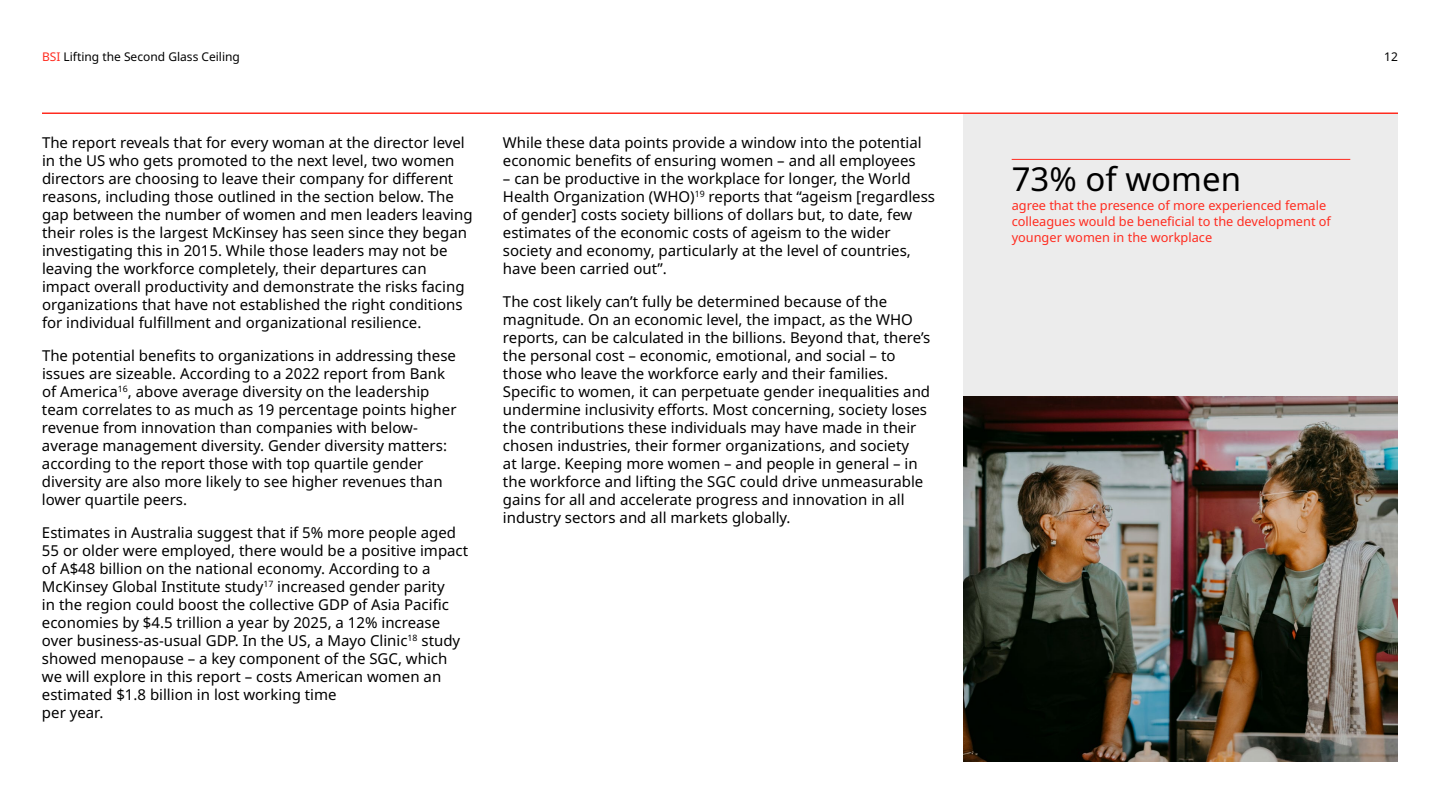
<style>
.page{position:relative;width:1440px;height:810px;background:#fff}
.page>*{position:absolute;margin:0;border:0;box-sizing:border-box;transform-origin:0 0}
.t1{font:33px "Noto Sans";color:#000}
.t2{font:15px/18px "Noto Sans";color:#000}
.t3{font:12.75px/15.8px "Noto Sans";color:#ff2b1f}
.t4{font:12px "Noto Sans";color:#000}
.s1{color:#ff2b1f}
</style>
<div class="page">
<div style="left:964px;top:114px;width:434px;height:483px;background:#ececec"></div>
<img style="left:964px;top:396px;width:434px;height:366px">
<hr style="left:1012px;top:159px;width:338px;height:1px;background:#ff2b1f">
<hr style="left:42px;top:113px;width:1356px;height:1px;background:#ff2b1f">
<p class="t4" style="left:42px;top:49px;width:199px"><span class="s1">BSI</span> Lifting the Second Glass Ceiling</p>
<p class="t4" style="left:1384px;top:49px;width:15px">12</p>
<p class="t2" style="left:42px;top:134px;width:432px">The report reveals that for every woman at the director level in the US who gets promoted to the next level, two women directors are choosing to leave their company for different reasons, including those outlined in the section below. The gap between the number of women and men leaders leaving their roles is the largest McKinsey has seen since they began investigating this in 2015. While those leaders may not be leaving the workforce completely, their departures can impact overall productivity and demonstrate the risks facing organizations that have not established the right conditions for individual fulfillment and organizational resilience.</p>
<p class="t2" style="left:42px;top:347px;width:416px">The potential benefits to organizations in addressing these issues are sizeable. According to a 2022 report from Bank of America<sup>16</sup>, above average diversity on the leadership team correlates to as much as 19 percentage points higher revenue from innovation than companies with below&shy;average management diversity. Gender diversity matters: according to the report those with top quartile gender diversity are also more likely to see higher revenues than lower quartile peers.</p>
<p class="t2" style="left:42px;top:524px;width:428px">Estimates in Australia suggest that if 5% more people aged 55 or older were employed, there would be a positive impact of A$48 billion on the national economy. According to a McKinsey Global Institute study<sup>17</sup> increased gender parity<br>in the region could boost the collective GDP of Asia Pacific economies by $4.5 trillion a year by 2025, a 12% increase over business-as-usual GDP. In the US, a Mayo Clinic<sup>18</sup> study showed menopause – a key component of the SGC, which we will explore in this report – costs American women an estimated $1.8 billion in lost working time<br>per year.</p>
<p class="t2" style="left:503px;top:134px;width:420px">While these data points provide a window into the potential economic benefits of ensuring women – and all employees</p>
<p class="t2" style="left:503px;top:170px;width:434px">– can be productive in the workplace for longer, the World Health Organization (WHO)<sup>19</sup> reports that “ageism [regardless of gender] costs society billions of dollars but, to date, few estimates of the economic costs of ageism to the wider society and economy, particularly at the level of countries, have been carried out”.</p>
<p class="t2" style="left:503px;top:293px;width:429px">The cost likely can’t fully be determined because of the magnitude. On an economic level, the impact, as the WHO reports, can be calculated in the billions. Beyond that, there’s the personal cost – economic, emotional, and social – to those who leave the workforce early and their families.<br>Specific to women, it can perpetuate gender inequalities and undermine inclusivity efforts. Most concerning, society loses the contributions these individuals may have made in their chosen industries, their former organizations, and society<br>at large. Keeping more women – and people in general – in the workforce and lifting the SGC could drive unmeasurable gains for all and accelerate progress and innovation in all industry sectors and all markets globally.</p>
<h1 class="t1" style="left:1012px;top:156px;width:231px">73% of women</h1>
<p class="t3" style="left:1012px;top:198px;width:321px">agree that the presence of more experienced female colleagues would be beneficial to the development of younger women in the workplace</p>
</div>
